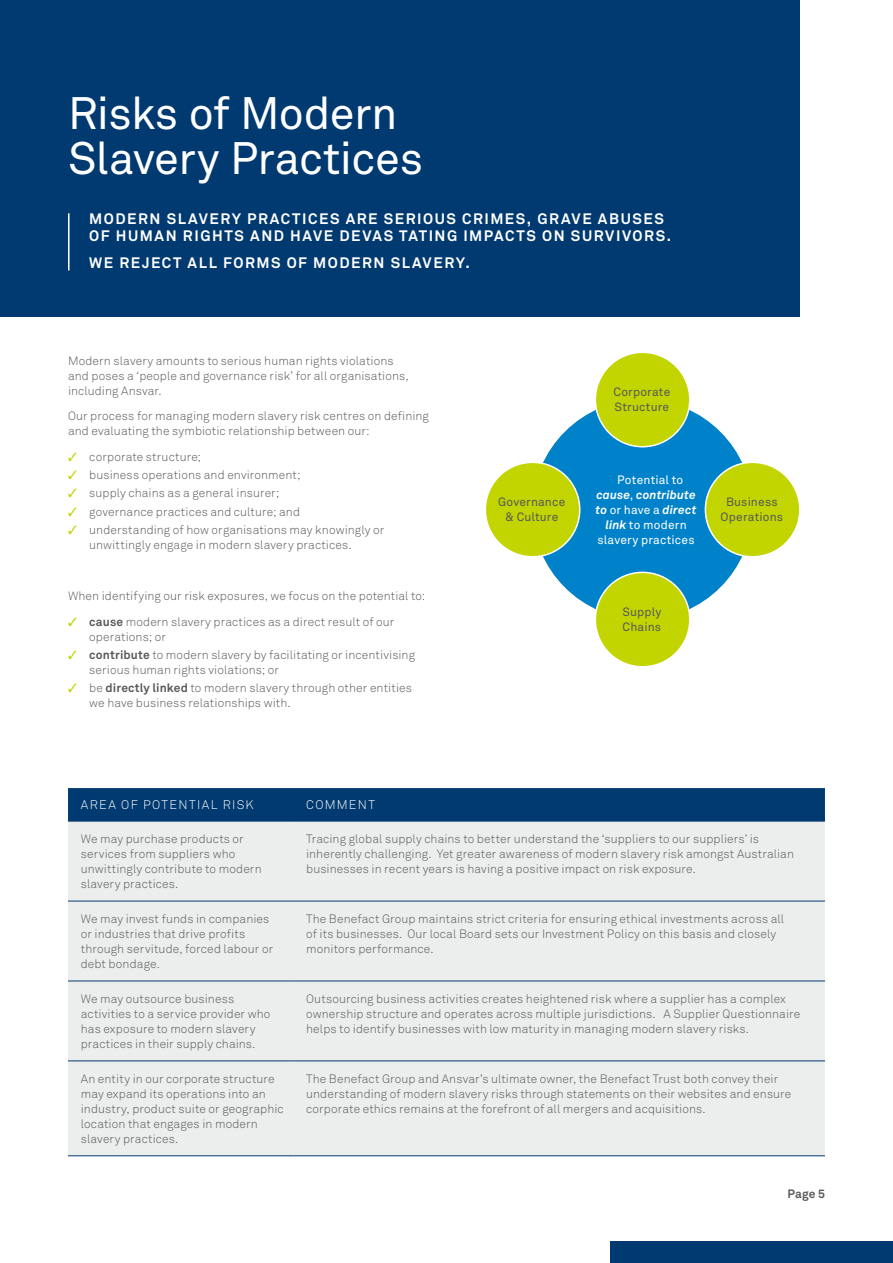
<style>
.page{position:relative;width:893px;height:1263px;background:#fff}
.page>*{position:absolute;margin:0;border:0;box-sizing:border-box;transform-origin:0 0}
.t1{font:45px/45px "Akkurat Pro";letter-spacing:-.015em;color:#fff}
.t2{font:700 15px/16.5px "Akkurat Pro";letter-spacing:.1em;color:#fff}
.t3{font:12.3px "Akkurat Light Pro";letter-spacing:.105em;color:#fff}
.t4{font:12px/15px "Akkurat Light Pro";letter-spacing:.01em;color:#58595b}
.t5{font:12px/15px "Akkurat Pro";letter-spacing:.01em;color:#58595b}
.t6{font:12px "Akkurat Pro";letter-spacing:.015em;color:#fff}
.t7{font:italic 700 12px "Akkurat Pro";letter-spacing:.01em;color:#fff}
.t8{font:700 12px "Akkurat Pro";color:#58595b}
.s1{color:#c2d500}
.s2{font-family:"Akkurat Pro";font-weight:700}
.s3{font-weight:400;font-style:normal}
.s4{font-weight:700;font-style:italic}
</style>
<div class="page">
<div style="left:0;top:0;width:799px;height:317px;background:#003a70"></div>
<hr style="left:68px;top:213px;width:2px;height:57px;background:#fff">
<div style="left:68px;top:788px;width:757px;height:33px;background:#003a70"></div>
<div style="left:68px;top:822px;width:757px;height:333px;background:#eceded"></div>
<hr style="left:68px;top:821px;width:225px;height:1px;background:#003a70">
<hr style="left:293px;top:821px;width:532px;height:1px;background:#003a70">
<hr style="left:68px;top:901px;width:225px;height:1px;background:#003a70">
<hr style="left:293px;top:901px;width:532px;height:1px;background:#003a70">
<hr style="left:68px;top:980px;width:225px;height:1px;background:#003a70">
<hr style="left:293px;top:980px;width:532px;height:1px;background:#003a70">
<hr style="left:68px;top:1060px;width:225px;height:1px;background:#003a70">
<hr style="left:68px;top:1155px;width:225px;height:1px;background:#003a70">
<hr style="left:293px;top:1060px;width:532px;height:1px;background:#003a70">
<hr style="left:293px;top:1155px;width:532px;height:1px;background:#003a70">
<div style="left:610px;top:1242px;width:283px;height:21px;background:#003a70"></div>
<div style="left:532px;top:399px;width:221px;height:221px;background:#0082ca;border-radius:50%"></div>
<div style="left:595px;top:352px;width:95px;height:95px;background:#c2d500;border-radius:50%"></div>
<div style="left:595px;top:352px;width:95px;height:95px;border:2px solid #fff;border-radius:50%"></div>
<div style="left:595px;top:572px;width:95px;height:95px;background:#c2d500;border-radius:50%"></div>
<div style="left:595px;top:572px;width:95px;height:95px;border:2px solid #fff;border-radius:50%"></div>
<div style="left:485px;top:462px;width:95px;height:95px;background:#c2d500;border-radius:50%"></div>
<div style="left:485px;top:462px;width:95px;height:95px;border:2px solid #fff;border-radius:50%"></div>
<div style="left:705px;top:462px;width:95px;height:95px;background:#c2d500;border-radius:50%"></div>
<div style="left:705px;top:462px;width:95px;height:95px;border:2px solid #fff;border-radius:50%"></div>
<h1 class="t1" style="left:68px;top:92px;width:357px">Risks of Modern<br>Slavery Practices</h1>
<p class="t2" style="left:89px;top:211px;width:583px">MODERN SLAVERY PRACTICES ARE SERIOUS CRIMES, GRAVE ABUSES<br>OF HUMAN RIGHTS AND HAVE DEVAS TATING IMPACTS ON SURVIVORS.</p>
<p class="t2" style="left:89px;top:255px;width:382px">WE REJECT ALL FORMS OF MODERN SLAVERY.</p>
<p class="t4" style="left:68px;top:353px;width:342px">Modern slavery amounts to serious human rights violations and poses a ‘people and governance risk’ for all organisations, including Ansvar.</p>
<p class="t4" style="left:68px;top:409px;width:362px">Our process for managing modern slavery risk centres on defining and evaluating the symbiotic relationship between our:</p>
<p class="t4" style="left:68px;top:449px;width:135px"><span class="s1">✓</span> corporate structure;</p>
<p class="t4" style="left:68px;top:468px;width:234px"><span class="s1">✓</span> business operations and environment;</p>
<p class="t4" style="left:68px;top:486px;width:213px"><span class="s1">✓</span> supply chains as a general insurer;</p>
<p class="t4" style="left:68px;top:504px;width:234px"><span class="s1">✓</span> governance practices and culture; and</p>
<p class="t4" style="left:89px;top:522px;width:297px;text-indent:-21px"><span class="s1">✓</span> understanding of how organisations may knowingly or unwittingly engage in modern slavery practices.</p>
<p class="t4" style="left:68px;top:589px;width:359px">When identifying our risk exposures, we focus on the potential to:</p>
<p class="t4" style="left:89px;top:614px;width:307px;text-indent:-21px"><span class="s1">✓</span> <span class="s2">cause</span> modern slavery practices as a direct result of our operations; or</p>
<p class="t4" style="left:89px;top:647px;width:327px;text-indent:-21px"><span class="s1">✓</span> <span class="s2">contribute</span> to modern slavery by facilitating or incentivising serious human rights violations; or</p>
<p class="t4" style="left:89px;top:681px;width:324px;text-indent:-21px"><span class="s1">✓</span> be <span class="s2">directly linked</span> to modern slavery through other entities we have business relationships with.</p>
<p class="t5" style="left:613px;top:385px;width:58px">Corporate<br>Structure</p>
<p class="t6" style="left:617px;top:473px;width:67px">Potential to</p>
<p class="t7" style="left:596px;top:487px;width:101px">cause<span class="s3">,</span> contribute</p>
<p class="t7" style="left:596px;top:502px;width:102px">to <span class="s3">or have a</span> direct</p>
<p class="t6" style="left:605px;top:518px;width:83px"><span class="s4">link</span> to modern</p>
<p class="t6" style="left:597px;top:533px;width:99px">slavery practices</p>
<p class="t5" style="left:498px;top:495px;width:69px;text-align:center">Governance &amp; Culture</p>
<p class="t5" style="left:721px;top:495px;width:64px;text-align:center">Business<br>Operations</p>
<p class="t5" style="left:622px;top:605px;width:40px">Supply<br>Chains</p>
<p class="t3" style="left:81px;top:798px;width:174px">AREA OF POTENTIAL RISK</p>
<p class="t3" style="left:306px;top:798px;width:70px">COMMENT</p>
<p class="t4" style="left:81px;top:832px;width:182px">We may purchase products or services from suppliers who unwittingly contribute to modern slavery practices.</p>
<p class="t4" style="left:306px;top:832px;width:489px">Tracing global supply chains to better understand the ‘suppliers to our suppliers’ is inherently challenging. Yet greater awareness of modern slavery risk amongst Australian businesses in recent years is having a positive impact on risk exposure.</p>
<p class="t4" style="left:81px;top:912px;width:194px">We may invest funds in companies or industries that drive profits through servitude, forced labour or debt bondage.</p>
<p class="t4" style="left:306px;top:912px;width:480px">The Benefact Group maintains strict criteria for ensuring ethical investments across all of its businesses. Our local Board sets our Investment Policy on this basis and closely monitors performance.</p>
<p class="t4" style="left:81px;top:992px;width:191px">We may outsource business activities to a service provider who has exposure to modern slavery practices in their supply chains.</p>
<p class="t4" style="left:306px;top:992px;width:496px">Outsourcing business activities creates heightened risk where a supplier has a complex ownership structure and operates across multiple jurisdictions. A Supplier Questionnaire helps to identify businesses with low maturity in managing modern slavery risks.</p>
<p class="t4" style="left:81px;top:1071px;width:204px">An entity in our corporate structure may expand its operations into an industry, product suite or geographic location that engages in modern slavery practices.</p>
<p class="t4" style="left:306px;top:1071px;width:487px">The Benefact Group and Ansvar’s ultimate owner, the Benefact Trust both convey their understanding of modern slavery risks through statements on their websites and ensure corporate ethics remains at the forefront of all mergers and acquisitions.</p>
<p class="t8" style="left:788px;top:1186px;width:39px">Page 5</p>
</div>
